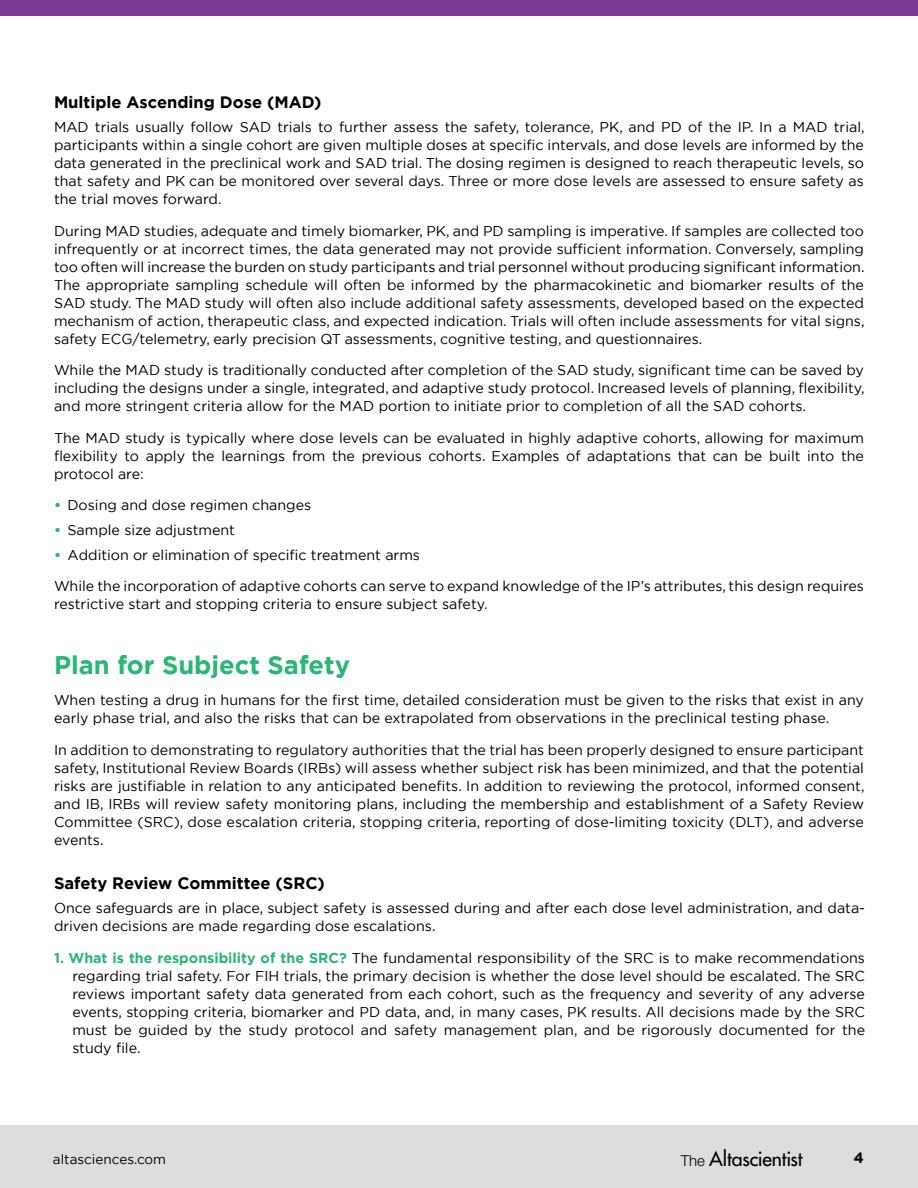
<style>
.page{position:relative;width:918px;height:1188px;background:#fff}
.page>*{position:absolute;margin:0;border:0;box-sizing:border-box;transform-origin:0 0}
.Subtitle{font:700 25.5px "Gotham";color:#2bb673}
.t1{font:500 19.5px "Futura Std";letter-spacing:-.01em;color:#000}
.Emphasis{font:700 16.5px "Gotham";color:#000}
.t2{font:700 15px "Gotham";color:#000}
.Body{font:14.25px/18px "Gotham";color:#000;text-align:justify}
.Bullet{font:14.25px "Gotham";color:#000}
.t3{font:13.5px "Gotham";color:#000}
.s1{font-weight:700;color:#2bb673}
.s2{font-family:"Helvetica Neue LT Std";font-weight:300;font-size:15px}
</style>
<div class="page">
<div style="left:0;top:1125px;width:918px;height:63px;background:#dcddde"></div>
<div style="left:0;top:0;width:918px;height:15px;background:#7c3996"></div>
<h3 class="Emphasis" style="left:54px;top:91px;width:269px">Multiple Ascending Dose (MAD)</h3>
<p class="Body" style="left:54px;top:118px;width:812px">MAD trials usually follow SAD trials to further assess the safety, tolerance, PK, and PD of the IP. In a MAD trial, participants within a single cohort are given multiple doses at specific intervals, and dose levels are informed by the data generated in the preclinical work and SAD trial. The dosing regimen is designed to reach therapeutic levels, so that safety and PK can be monitored over several days. Three or more dose levels are assessed to ensure safety as the trial moves forward.</p>
<p class="Body" style="left:54px;top:222px;width:812px">During MAD studies, adequate and timely biomarker, PK, and PD sampling is imperative. If samples are collected too infrequently or at incorrect times, the data generated may not provide sufficient information. Conversely, sampling too often will increase the burden on study participants and trial personnel without producing significant information.<br>The appropriate sampling schedule will often be informed by the pharmacokinetic and biomarker results of the SAD study. The MAD study will often also include additional safety assessments, developed based on the expected mechanism of action, therapeutic class, and expected indication. Trials will often include assessments for vital signs, safety ECG/telemetry, early precision QT assessments, cognitive testing, and questionnaires.</p>
<p class="Body" style="left:54px;top:361px;width:812px">While the MAD study is traditionally conducted after completion of the SAD study, significant time can be saved by including the designs under a single, integrated, and adaptive study protocol. Increased levels of planning, flexibility, and more stringent criteria allow for the MAD portion to initiate prior to completion of all the SAD cohorts.</p>
<p class="Body" style="left:54px;top:429px;width:812px">The MAD study is typically where dose levels can be evaluated in highly adaptive cohorts, allowing for maximum flexibility to apply the learnings from the previous cohorts. Examples of adaptations that can be built into the protocol are:</p>
<p class="Bullet" style="left:54px;top:496px;width:259px"><span class="s1">•</span> Dosing and dose regimen changes</p>
<p class="Bullet" style="left:54px;top:521px;width:183px"><span class="s1">•</span> Sample size adjustment</p>
<p class="Bullet" style="left:54px;top:546px;width:368px"><span class="s1">•</span> Addition or elimination of specific treatment arms</p>
<p class="Body" style="left:54px;top:577px;width:812px">While the incorporation of adaptive cohorts can serve to expand knowledge of the IP’s attributes, this design requires restrictive start and stopping criteria to ensure subject safety.</p>
<h2 class="Subtitle" style="left:54px;top:648px;width:298px">Plan for Subject Safety</h2>
<p class="Body" style="left:54px;top:691px;width:812px">When testing a drug in humans for the first time, detailed consideration must be given to the risks that exist in any early phase trial, and also the risks that can be extrapolated from observations in the preclinical testing phase.</p>
<p class="Body" style="left:54px;top:740px;width:812px">In addition to demonstrating to regulatory authorities that the trial has been properly designed to ensure participant safety, Institutional Review Boards (IRBs) will assess whether subject risk has been minimized, and that the potential risks are justifiable in relation to any anticipated benefits. In addition to reviewing the protocol, informed consent, and IB, IRBs will review safety monitoring plans, including the membership and establishment of a Safety Review Committee (SRC), dose escalation criteria, stopping criteria, reporting of dose-limiting toxicity (DLT), and adverse events.</p>
<h3 class="Emphasis" style="left:54px;top:872px;width:272px">Safety Review Committee (SRC)</h3>
<p class="Body" style="left:54px;top:899px;width:813px">Once safeguards are in place, subject safety is assessed during and after each dose level administration, and data&shy;driven decisions are made regarding dose escalations.</p>
<p class="Body" style="left:72px;top:948px;width:794px;text-indent:-18px"><span class="s1">1. What is the responsibility of the SRC?</span> The fundamental responsibility of the SRC is to make recommendations regarding trial safety. For FIH trials, the primary decision is whether the dose level should be escalated. The SRC reviews important safety data generated from each cohort, such as the frequency and severity of any adverse events, stopping criteria, biomarker and PD data, and, in many cases, PK results. All decisions made by the SRC must be guided by the study protocol and safety management plan, and be rigorously documented for the study file.</p>
<p class="t3" style="left:53px;top:1151px;width:115px">altasciences.com</p>
<p class="t1" style="left:681px;top:1147px;width:123px"><span class="s2">The</span> Altascientist</p>
<p class="t2" style="left:853px;top:1147px;width:12px">4</p>
</div>
